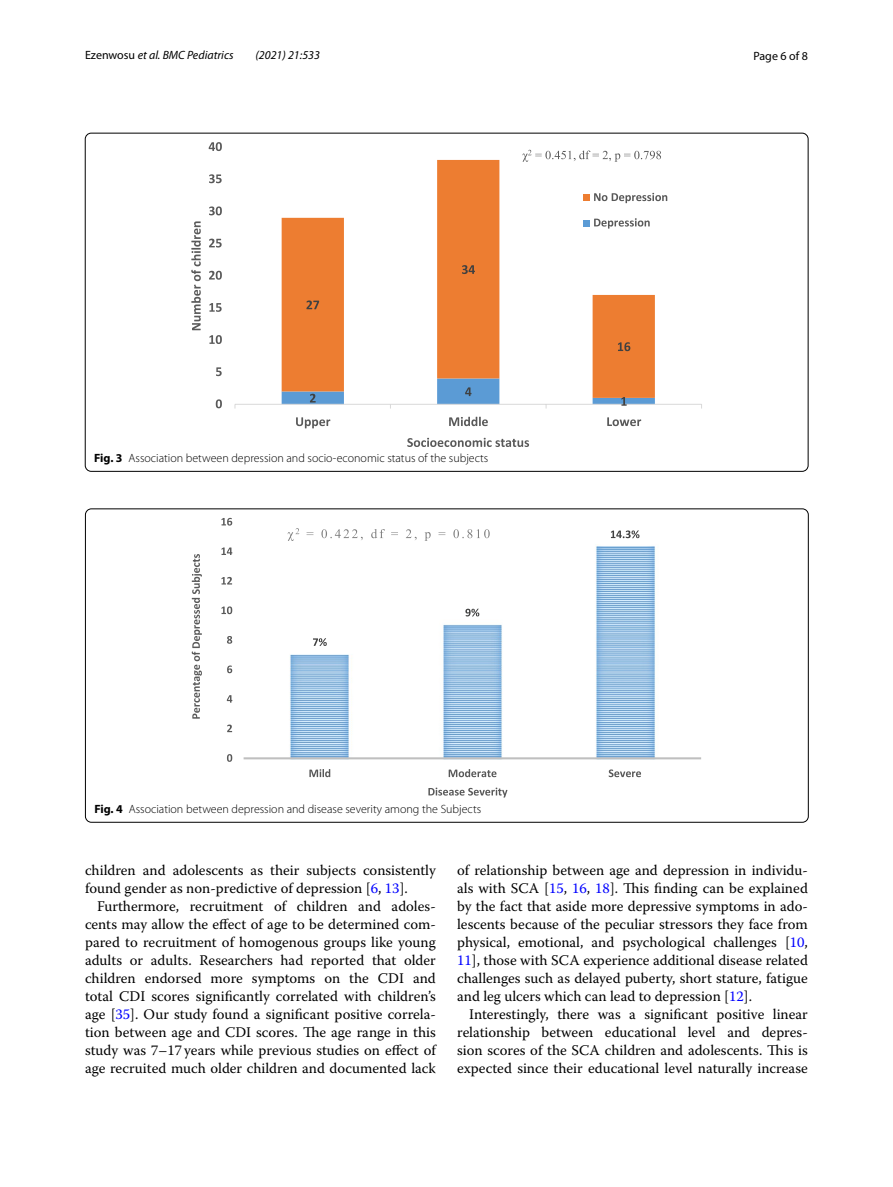
<style>
.page{position:relative;width:893px;height:1187px;background:#fff}
.page>*{position:absolute;margin:0;border:0;box-sizing:border-box;transform-origin:0 0}
.t1{font:14.7px/18px "Warnock Pro";color:#000;text-align:justify}
.t2{font:300 12px "Myriad Pro";color:#000}
.t3{font:italic 12px "Myriad Pro";color:#000}
.t4{font:12px "Myriad Pro";color:#000}
.s1{font-style:normal}
.s2{font-weight:700}
.s3{color:#00f}
</style>
<div class="page">
<img style="left:243px;top:532px;width:412px;height:227px">
<hr style="left:244px;top:757px;width:457px;height:2px;background:#bfbfbf">
<svg style="left:313px;top:638px;width:14px;height:8px"></svg>
<svg style="left:465px;top:608px;width:14px;height:8px"></svg>
<svg style="left:611px;top:530px;width:28px;height:8px"></svg>
<svg style="left:227px;top:754px;width:5px;height:7px"></svg>
<svg style="left:227px;top:724px;width:5px;height:8px"></svg>
<svg style="left:227px;top:695px;width:5px;height:7px"></svg>
<svg style="left:227px;top:665px;width:5px;height:8px"></svg>
<svg style="left:227px;top:636px;width:5px;height:7px"></svg>
<svg style="left:221px;top:606px;width:11px;height:8px"></svg>
<svg style="left:221px;top:577px;width:11px;height:7px"></svg>
<svg style="left:221px;top:547px;width:11px;height:8px"></svg>
<svg style="left:221px;top:518px;width:11px;height:7px"></svg>
<svg style="left:309px;top:769px;width:21px;height:8px"></svg>
<svg style="left:449px;top:769px;width:47px;height:8px"></svg>
<svg style="left:609px;top:769px;width:32px;height:8px"></svg>
<svg style="left:192px;top:554px;width:10px;height:164px"></svg>
<svg style="left:428px;top:787px;width:79px;height:10px"></svg>
<svg style="left:288px;top:528px;width:11px;height:13px"></svg>
<svg style="left:307px;top:529px;width:183px;height:12px"></svg>
<svg style="left:282px;top:160px;width:373px;height:218px"></svg>
<hr style="left:235px;top:404px;width:467px;height:1px;background:#d9d9d9">
<svg style="left:282px;top:378px;width:373px;height:30px"></svg>
<svg style="left:306px;top:300px;width:13px;height:9px"></svg>
<svg style="left:462px;top:265px;width:13px;height:9px"></svg>
<svg style="left:618px;top:342px;width:12px;height:9px"></svg>
<svg style="left:216px;top:399px;width:6px;height:9px"></svg>
<svg style="left:216px;top:367px;width:6px;height:9px"></svg>
<svg style="left:209px;top:335px;width:13px;height:9px"></svg>
<svg style="left:209px;top:303px;width:13px;height:9px"></svg>
<svg style="left:209px;top:271px;width:13px;height:9px"></svg>
<svg style="left:209px;top:238px;width:13px;height:9px"></svg>
<svg style="left:209px;top:206px;width:13px;height:9px"></svg>
<svg style="left:209px;top:174px;width:13px;height:9px"></svg>
<svg style="left:209px;top:142px;width:13px;height:9px"></svg>
<svg style="left:296px;top:417px;width:34px;height:11px"></svg>
<svg style="left:449px;top:416px;width:39px;height:10px"></svg>
<svg style="left:607px;top:417px;width:34px;height:9px"></svg>
<svg style="left:191px;top:221px;width:10px;height:109px"></svg>
<svg style="left:407px;top:438px;width:122px;height:9px"></svg>
<svg style="left:522px;top:150px;width:139px;height:12px"></svg>
<div style="left:583px;top:194px;width:7px;height:7px;background:#ed7d31"></div>
<svg style="left:594px;top:193px;width:73px;height:10px"></svg>
<div style="left:583px;top:219px;width:7px;height:7px;background:#5b9bd5"></div>
<svg style="left:594px;top:218px;width:56px;height:10px"></svg>
<p class="t3" style="left:85px;top:48px;width:150px"><span class="s1">Ezenwosu</span> et al. BMC Pediatrics</p>
<p class="t3" style="left:255px;top:48px;width:66px">(2021) 21:533</p>
<p class="t4" style="left:753px;top:48px;width:56px">Page 6 of 8</p>
<p class="t2" style="left:94px;top:451px;width:396px"><span class="s2">Fig. 3</span> Association between depression and socio-economic status of the subjects</p>
<p class="t2" style="left:94px;top:802px;width:388px"><span class="s2">Fig. 4</span> Association between depression and disease severity among the Subjects</p>
<p class="t1" style="left:85px;top:860px;width:352px">children and adolescents as their subjects consistently found gender as non-predictive of depression [<span class="s3">6</span>, <span class="s3">13</span>].</p>
<p class="t1" style="left:85px;top:896px;width:352px;text-indent:12px">Furthermore, recruitment of children and adoles&shy;cents may allow the effect of age to be determined com&shy;pared to recruitment of homogenous groups like young adults or adults. Researchers had reported that older children endorsed more symptoms on the CDI and total CDI scores significantly correlated with children’s age [<span class="s3">35</span>]. Our study found a significant positive correla&shy;tion between age and CDI scores. The age range in this study was 7–17years while previous studies on effect of age recruited much older children and documented lack</p>
<p class="t1" style="left:457px;top:860px;width:352px">of relationship between age and depression in individu&shy;als with SCA [<span class="s3">15</span>, <span class="s3">16</span>, <span class="s3">18</span>]. This finding can be explained by the fact that aside more depressive symptoms in ado&shy;lescents because of the peculiar stressors they face from physical, emotional, and psychological challenges [<span class="s3">10</span>, <span class="s3">11</span>], those with SCA experience additional disease related challenges such as delayed puberty, short stature, fatigue and leg ulcers which can lead to depression [<span class="s3">12</span>].</p>
<p class="t1" style="left:457px;top:1004px;width:352px;text-indent:12px">Interestingly, there was a significant positive linear relationship between educational level and depres&shy;sion scores of the SCA children and adolescents. This is expected since their educational level naturally increase</p>
</div>
